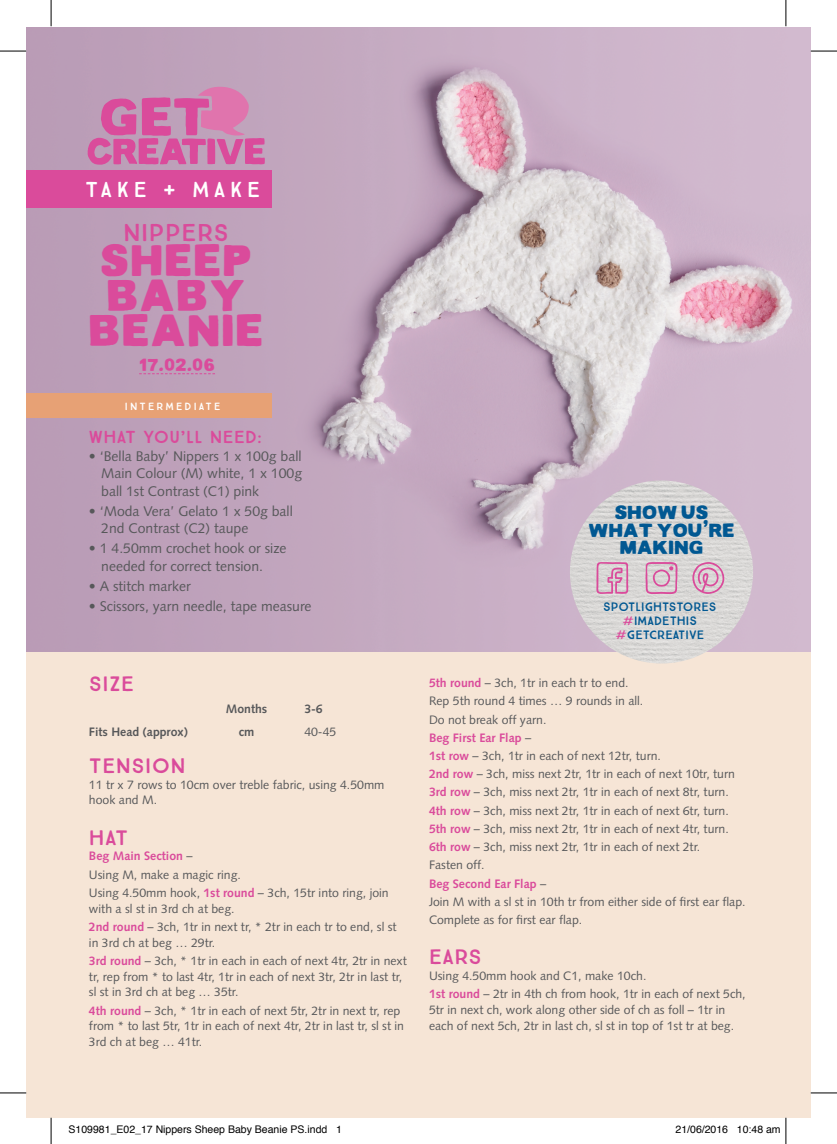
<style>
.page{position:relative;width:837px;height:1144px;background:#fff}
.page>*{position:absolute;margin:0;border:0;box-sizing:border-box;transform-origin:0 0}
.t1{font:45.15px/35.2px "Lance Sans Regular";color:#da4b9b;text-align:center}
.t2{font:24.5px "True North";letter-spacing:.02em;color:#da4b9b}
.t3{font:21.7px "True North";letter-spacing:.2em;color:#fff}
.t4{font:21px "True North";letter-spacing:.02em;color:#da4b9b}
.t5{font:19.25px/17.5px "Lance Sans Regular";letter-spacing:-.02em;color:#015892;text-align:center}
.t6{font:17.5px "True North";letter-spacing:.02em;color:#da4b9b}
.t7{font:17.5px "Lance Sans Regular";color:#da4b9b}
.t8{font:14px/17.5px "Syntax LT Std";color:#57585a}
.t9{font:12.25px/18.2px "Syntax LT Std";color:#57585a}
.t10{font:12.25px/14px "True North";color:#015892;text-align:center}
.t11{font:700 12.25px "Syntax LT Std";color:#57585a}
.t12{font:10.5px "Helvetica";color:#000}
.t13{font:10.5px "True North";letter-spacing:.2em;color:#fff}
.s1{font-weight:700;color:#da4b9b}
.s2{color:#da4b9b}
</style>
<div class="page">
<div style="left:26px;top:646px;width:784px;height:472px;background:#f6e5d6"></div>
<img style="left:26px;top:28px;width:784px;height:623px">
<div style="left:26px;top:171px;width:245px;height:37px;background:#da4b9b"></div>
<div style="left:26px;top:393px;width:245px;height:25px;background:#e7a175"></div>
<svg style="left:139px;top:373px;width:76px;height:1px"></svg>
<img style="left:569px;top:480px;width:183px;height:183px">
<svg style="left:692px;top:562px;width:32px;height:32px"></svg>
<svg style="left:596px;top:562px;width:32px;height:32px"></svg>
<svg style="left:645px;top:562px;width:32px;height:32px"></svg>
<svg style="left:87px;top:86px;width:178px;height:79px;background:#cc7bac"></svg>
<svg style="left:0;top:51px;width:26px;height:1px"></svg>
<svg style="left:810px;top:51px;width:26px;height:1px"></svg>
<svg style="left:0;top:1092px;width:26px;height:1px"></svg>
<svg style="left:810px;top:1092px;width:26px;height:1px"></svg>
<svg style="left:51px;top:0;width:1px;height:26px"></svg>
<svg style="left:51px;top:1118px;width:1px;height:26px"></svg>
<svg style="left:785px;top:0;width:1px;height:26px"></svg>
<svg style="left:785px;top:1118px;width:1px;height:26px"></svg>
<h3 class="t3" style="left:85px;top:177px;width:176px">TAKE + MAKE</h3>
<h2 class="t2" style="left:123px;top:218px;width:107px">NIPPERS</h2>
<h1 class="t1" style="left:88px;top:243px;width:177px">SHEEP<br>BABY<br>BEANIE</h1>
<h3 class="t7" style="left:139px;top:356px;width:77px">17.02.06</h3>
<p class="t13" style="left:125px;top:400px;width:97px">INTERMEDIATE</p>
<h3 class="t6" style="left:89px;top:427px;width:174px">WHAT YOU’LL NEED:</h3>
<p class="t8" style="left:101px;top:447px;width:202px;text-align:justify;text-indent:-12px">• ‘Bella Baby’ Nippers 1 x 100g ball Main Colour (M) white, 1 x 100g ball 1st Contrast (C1) pink</p>
<p class="t8" style="left:101px;top:502px;width:193px;text-indent:-12px">• ‘Moda Vera’ Gelato 1 x 50g ball<br>2nd Contrast (C2) taupe</p>
<p class="t8" style="left:101px;top:540px;width:187px;text-indent:-12px">• 1 4.50mm crochet hook or size needed for correct tension.</p>
<p class="t8" style="left:89px;top:577px;width:103px">• A stitch marker</p>
<p class="t8" style="left:89px;top:597px;width:224px">• Scissors, yarn needle, tape measure</p>
<h3 class="t4" style="left:89px;top:671px;width:47px">SIZE</h3>
<p class="t11" style="left:226px;top:701px;width:43px">Months</p>
<p class="t11" style="left:304px;top:701px;width:20px">3-6</p>
<p class="t11" style="left:89px;top:725px;width:100px">Fits Head (approx)</p>
<p class="t11" style="left:239px;top:725px;width:17px">cm</p>
<p class="t9" style="left:304px;top:723px;width:34px">40-45</p>
<h3 class="t4" style="left:89px;top:753px;width:98px">TENSION</h3>
<p class="t9" style="left:89px;top:776px;width:297px;line-height:15.8px">11 tr x 7 rows to 10cm over treble fabric, using 4.50mm hook and M.</p>
<h3 class="t4" style="left:89px;top:825px;width:41px">HAT</h3>
<p class="t9" style="left:89px;top:847px;width:301px"><span class="s1">Beg Main Section</span> –<br>Using M, make a magic ring.<br>Using 4.50mm hook, <span class="s1">1st round</span> – 3ch, 15tr into ring, join</p>
<p class="t9" style="left:89px;top:899px;width:309px">with a sl st in 3rd ch at beg.<br><span class="s1">2nd round</span> – 3ch, 1tr in next tr, * 2tr in each tr to end, sl st</p>
<p class="t9" style="left:89px;top:933px;width:319px">in 3rd ch at beg … 29tr.<br><span class="s1">3rd round</span> – 3ch, * 1tr in each in each of next 4tr, 2tr in next</p>
<p class="t9" style="left:89px;top:968px;width:315px;line-height:15.8px">tr, rep from * to last 4tr, 1tr in each of next 3tr, 2tr in last tr, sl st in 3rd ch at beg … 35tr.</p>
<p class="t9" style="left:89px;top:1002px;width:316px;line-height:15.8px"><span class="s1">4th round</span> – 3ch, * 1tr in each of next 5tr, 2tr in next tr, rep from * to last 5tr, 1tr in each of next 4tr, 2tr in last tr, sl st in<br>3rd ch at beg … 41tr.</p>
<h3 class="t5" style="left:588px;top:504px;width:148px">SHOW US<br>WHAT YOU’RE<br>MAKING</h3>
<p class="t10" style="left:603px;top:600px;width:115px">SPOTLIGHTSTORES <span class="s2">#</span>IMADETHIS <span class="s2">#</span>GETCREATIVE</p>
<p class="t9" style="left:429px;top:674px;width:318px"><span class="s1">5th round</span> – 3ch, 1tr in each tr to end.<br>Rep 5th round 4 times … 9 rounds in all.<br>Do not break off yarn.<br><span class="s1">Beg First Ear Flap</span> –<br><span class="s1">1st row</span> – 3ch, 1tr in each of next 12tr, turn.<br><span class="s1">2nd row</span> – 3ch, miss next 2tr, 1tr in each of next 10tr, turn <span class="s1">3rd row</span> – 3ch, miss next 2tr, 1tr in each of next 8tr, turn.<br><span class="s1">4th row</span> – 3ch, miss next 2tr, 1tr in each of next 6tr, turn.<br><span class="s1">5th row</span> – 3ch, miss next 2tr, 1tr in each of next 4tr, turn.<br><span class="s1">6th row</span> – 3ch, miss next 2tr, 1tr in each of next 2tr.<br>Fasten off.<br><span class="s1">Beg Second Ear Flap</span> –<br>Join M with a sl st in 10th tr from either side of first ear flap.<br>Complete as for first ear flap.</p>
<h3 class="t4" style="left:429px;top:944px;width:54px">EARS</h3>
<p class="t9" style="left:429px;top:967px;width:318px">Using 4.50mm hook and C1, make 10ch.<br><span class="s1">1st round</span> – 2tr in 4th ch from hook, 1tr in each of next 5ch,</p>
<p class="t9" style="left:429px;top:1002px;width:306px;line-height:15.8px">5tr in next ch, work along other side of ch as foll – 1tr in each of next 5ch, 2tr in last ch, sl st in top of 1st tr at beg.</p>
<p class="t12" style="left:69px;top:1122px;width:275px">S109981_E02_17 Nippers Sheep Baby Beanie PS.indd 1</p>
<p class="t12" style="left:675px;top:1122px;width:107px">21/06/2016 10:48 am</p>
</div>
